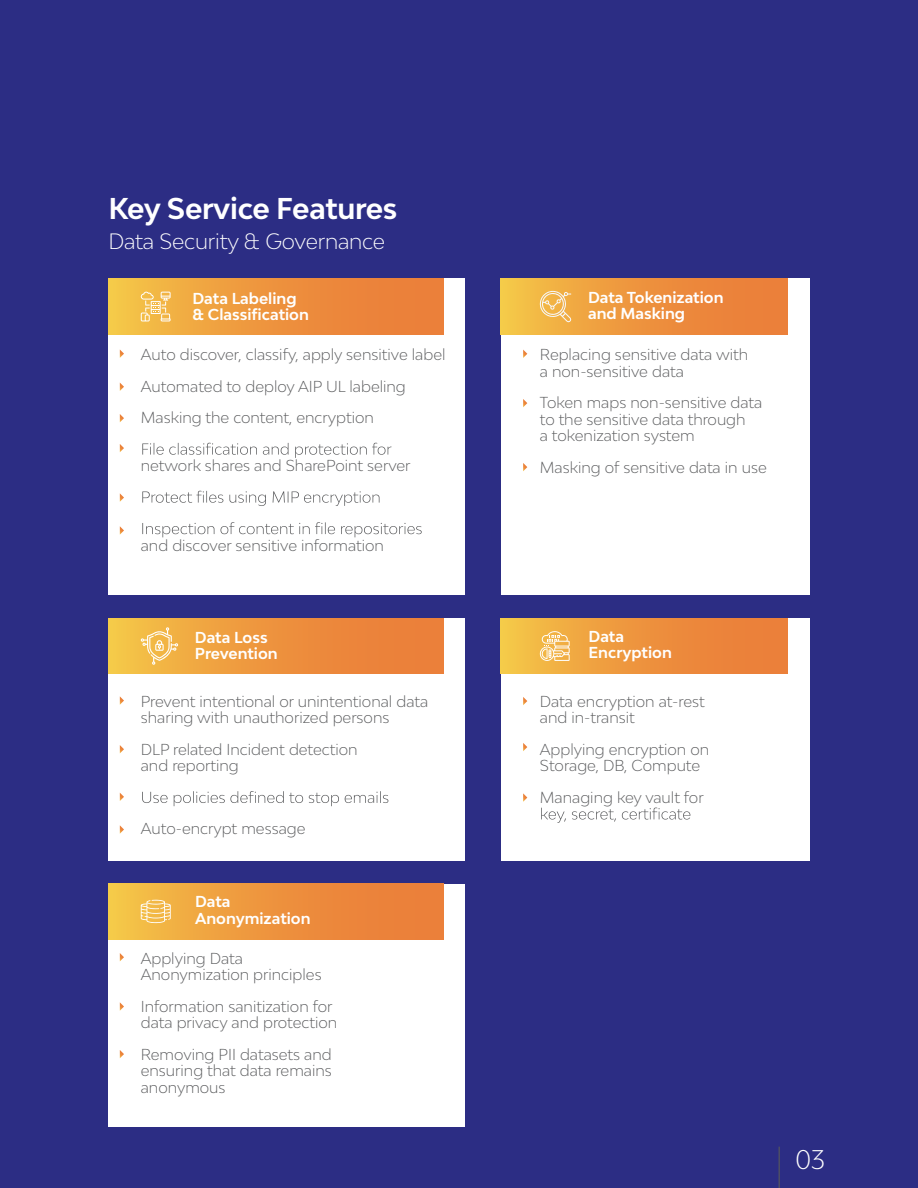
<style>
.page{position:relative;width:918px;height:1188px;background:#2c2d84}
.page>*{position:absolute;margin:0;border:0;box-sizing:border-box;transform-origin:0 0}
.t1{font:700 28.5px "Bw Modelica";letter-spacing:-.01em;color:#fff}
.t2{font:300 25.5px "Bw Modelica";color:#fff}
.t3{font:300 21px "Bw Modelica";letter-spacing:-.01em;color:#fff}
.t4{font:300 15px/16.5px "Bw Modelica";color:#58595b}
.t5{font:700 15px/16.5px "Bw Modelica";color:#fff}
</style>
<div class="page">
<hr style="left:779px;top:1147px;width:1px;height:41px;background:#58595b">
<div style="left:108px;top:884px;width:357px;height:243px;background:#fff"></div>
<div style="left:108px;top:883px;width:335px;height:56px;background:linear-gradient(to right,#f3bf47,#e97337)"></div>
<div style="left:501px;top:618px;width:309px;height:243px;background:#fff"></div>
<div style="left:501px;top:618px;width:286px;height:56px;background:linear-gradient(to right,#f3be46,#e97337)"></div>
<svg style="left:541px;top:808px;width:149px;height:15px"></svg>
<div style="left:108px;top:618px;width:357px;height:243px;background:#fff"></div>
<svg style="left:142px;top:791px;width:246px;height:15px"></svg>
<div style="left:108px;top:618px;width:335px;height:56px;background:linear-gradient(to right,#f3bf46,#e97337)"></div>
<div style="left:108px;top:279px;width:357px;height:316px;background:#fff"></div>
<div style="left:108px;top:279px;width:335px;height:55px;background:linear-gradient(to right,#f3bf48,#e97337)"></div>
<svg style="left:142px;top:443px;width:250px;height:15px"></svg>
<svg style="left:142px;top:491px;width:238px;height:15px"></svg>
<svg style="left:142px;top:522px;width:280px;height:15px"></svg>
<div style="left:501px;top:279px;width:309px;height:316px;background:#fff"></div>
<div style="left:501px;top:279px;width:286px;height:55px;background:linear-gradient(to right,#f3be46,#e97337)"></div>
<svg style="left:120px;top:349px;width:4px;height:9px"></svg>
<svg style="left:523px;top:350px;width:4px;height:8px"></svg>
<svg style="left:523px;top:399px;width:4px;height:8px"></svg>
<svg style="left:523px;top:463px;width:4px;height:8px"></svg>
<svg style="left:523px;top:697px;width:4px;height:8px"></svg>
<svg style="left:523px;top:743px;width:4px;height:8px"></svg>
<svg style="left:523px;top:793px;width:4px;height:9px"></svg>
<svg style="left:120px;top:383px;width:4px;height:8px"></svg>
<svg style="left:120px;top:414px;width:4px;height:8px"></svg>
<svg style="left:120px;top:444px;width:4px;height:8px"></svg>
<svg style="left:120px;top:493px;width:4px;height:9px"></svg>
<svg style="left:120px;top:526px;width:4px;height:9px"></svg>
<svg style="left:120px;top:696px;width:4px;height:9px"></svg>
<svg style="left:120px;top:745px;width:4px;height:8px"></svg>
<svg style="left:120px;top:793px;width:4px;height:8px"></svg>
<svg style="left:120px;top:825px;width:4px;height:9px"></svg>
<svg style="left:120px;top:953px;width:4px;height:8px"></svg>
<svg style="left:120px;top:1002px;width:4px;height:9px"></svg>
<svg style="left:120px;top:1050px;width:4px;height:8px"></svg>
<svg style="left:540px;top:291px;width:31px;height:31px"></svg>
<svg style="left:141px;top:900px;width:30px;height:23px"></svg>
<svg style="left:141px;top:291px;width:30px;height:30px"></svg>
<svg style="left:141px;top:627px;width:37px;height:38px"></svg>
<svg style="left:540px;top:631px;width:30px;height:30px"></svg>
<h1 class="t1" style="left:108px;top:190px;width:291px">Key Service Features</h1>
<h3 class="t3" style="left:108px;top:227px;width:278px">Data Security &amp; Governance</h3>
<p class="t5" style="left:193px;top:290px;width:118px">Data Labeling &amp; Classification</p>
<p class="t4" style="left:141px;top:338px;width:306px;line-height:31.5px">Auto discover, classify, apply sensitive label<br>Automated to deploy AIP UL labeling<br>Masking the content, encryption</p>
<p class="t4" style="left:141px;top:457px;width:271px">network shares and SharePoint server</p>
<p class="t4" style="left:141px;top:536px;width:245px">and discover sensitive information</p>
<p class="t5" style="left:195px;top:628px;width:84px">Data Loss<br>Prevention</p>
<p class="t4" style="left:141px;top:693px;width:289px">Prevent intentional or unintentional data sharing with unauthorized persons</p>
<p class="t4" style="left:141px;top:741px;width:218px">DLP related Incident detection and reporting</p>
<p class="t4" style="left:141px;top:820px;width:166px">Auto-encrypt message</p>
<p class="t5" style="left:195px;top:893px;width:117px">Data<br>Anonymization</p>
<p class="t4" style="left:141px;top:950px;width:182px">Applying Data<br>Anonymization principles</p>
<p class="t4" style="left:141px;top:998px;width:198px">Information sanitization for data privacy and protection</p>
<p class="t4" style="left:141px;top:1046px;width:193px;text-align:justify">Removing PII datasets and ensuring that data remains anonymous</p>
<p class="t5" style="left:588px;top:289px;width:137px">Data Tokenization and Masking</p>
<p class="t4" style="left:540px;top:346px;width:210px">Replacing sensitive data with a non-sensitive data</p>
<p class="t4" style="left:540px;top:394px;width:224px">Token maps non-sensitive data to the sensitive data through<br>a tokenization system</p>
<p class="t4" style="left:540px;top:458px;width:228px">Masking of sensitive data in use</p>
<p class="t5" style="left:589px;top:628px;width:85px">Data<br>Encryption</p>
<p class="t4" style="left:540px;top:693px;width:166px">Data encryption at-rest and in-transit</p>
<p class="t4" style="left:540px;top:741px;width:171px">Applying encryption on<br>Storage, DB, Compute</p>
<p class="t4" style="left:540px;top:789px;width:165px">Managing key vault for</p>
<h2 class="t2" style="left:795px;top:1143px;width:31px">03</h2>
</div>
